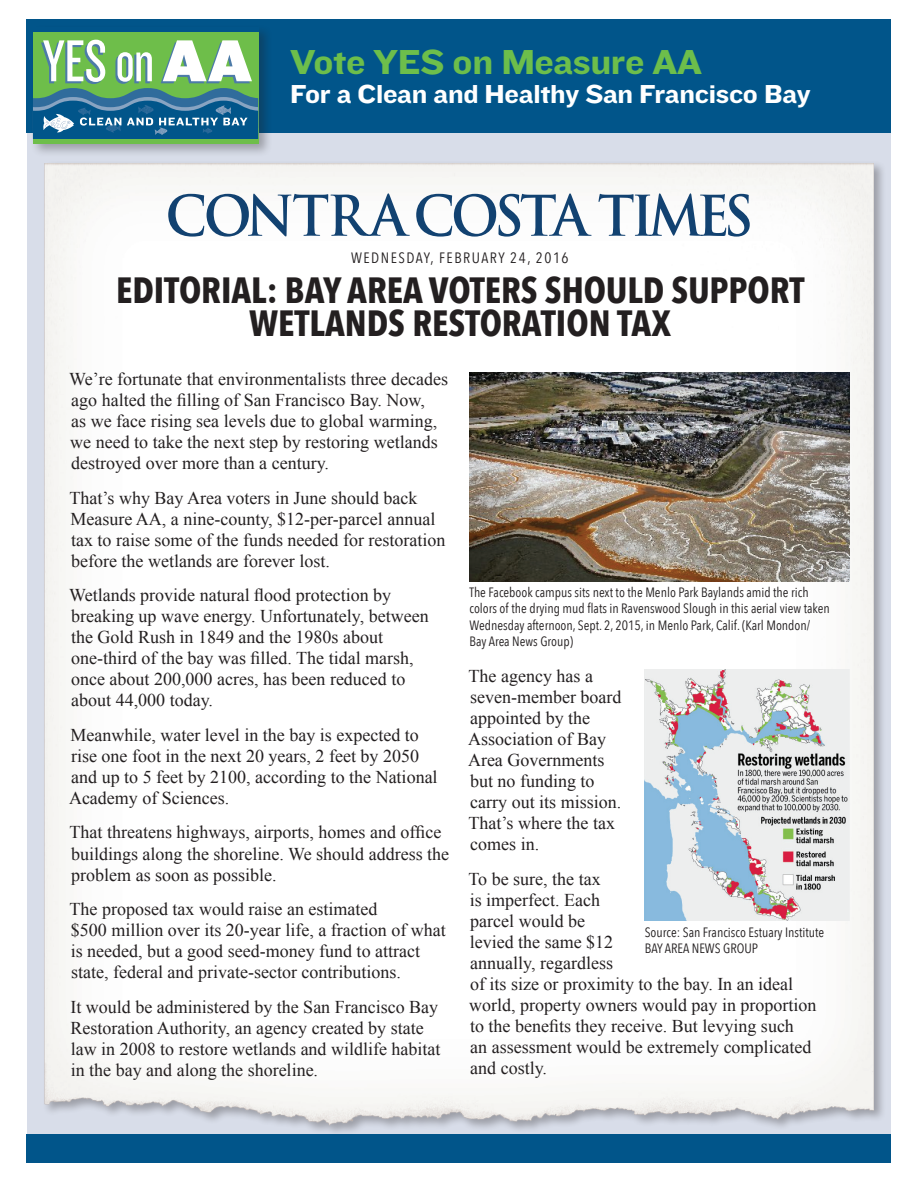
<style>
.page{position:relative;width:918px;height:1188px;background:#fff}
.page>*{position:absolute;margin:0;border:0;box-sizing:border-box;transform-origin:0 0}
.t1{font:700 36.45px/33px "Avenir Next Condensed";color:#231f20;text-align:center}
.t2{font:36px "Knockout HTF52 Cruiserweight";letter-spacing:-.01em;color:#6dbe4b}
.t3{font:27px "Knockout HTF52 Cruiserweight";letter-spacing:-.01em;color:#fff}
.t4{font:18px/21px "Times New Roman";color:#231f20}
.t5{font:15px "Avenir Next Condensed";letter-spacing:.1em;color:#231f20}
.t6{font:13.5px/16.2px "Avenir Next Condensed";color:#231f20}
</style>
<div class="page">
<div style="left:27px;top:133px;width:864px;height:1005px;background:#d8dde9"></div>
<div style="left:27px;top:20px;width:864px;height:113px;background:#01558a"></div>
<div style="left:30px;top:24px;width:242px;height:134px;background:#231f20;opacity:.33"></div>
<div style="left:33px;top:32px;width:225px;height:107px;background:#6ebe4a"></div>
<div style="left:33px;top:139px;width:225px;height:5px;background:#6ebe4a"></div>
<div style="left:33px;top:27px;width:225px;height:5px;background:#01558a"></div>
<svg style="left:33px;top:40px;width:225px;height:99px"></svg>
<div style="left:27px;top:1134px;width:864px;height:28px;background:#01558a"></div>
<div style="left:42px;top:161px;width:844px;height:976px;background:#231f20;opacity:.33"></div>
<img style="left:44px;top:163px;width:830px;height:963px">
<svg style="left:168px;top:193px;width:242px;height:44px;background:#b9c6d4"></svg>
<svg style="left:416px;top:193px;width:176px;height:44px;background:#b7c5d3"></svg>
<svg style="left:599px;top:193px;width:151px;height:44px;background:#afbecd"></svg>
<img style="left:469px;top:373px;width:380px;height:208px">
<img style="left:645px;top:670px;width:204px;height:251px">
<h2 class="t2" style="left:290px;top:43px;width:413px">Vote YES on Measure AA</h2>
<h3 class="t3" style="left:290px;top:79px;width:522px">For a Clean and Healthy San Francisco Bay</h3>
<p class="t5" style="left:351px;top:245px;width:219px">WEDNESDAY, FEBRUARY 24, 2016</p>
<h1 class="t1" style="left:116px;top:273px;width:690px">EDITORIAL: BAY AREA VOTERS SHOULD SUPPORT<br>WETLANDS RESTORATION TAX</h1>
<p class="t4" style="left:69px;top:369px;width:380px">We’re fortunate that environmentalists three decades ago halted the filling of San Francisco Bay. Now,<br>as we face rising sea levels due to global warming, we need to take the next step by restoring wetlands destroyed over more than a century.</p>
<p class="t4" style="left:70px;top:487px;width:377px">That’s why Bay Area voters in June should back Measure AA, a nine-county, $12-per-parcel annual tax to raise some of the funds needed for restoration before the wetlands are forever lost.</p>
<p class="t4" style="left:69px;top:585px;width:361px">Wetlands provide natural flood protection by breaking up wave energy. Unfortunately, between the Gold Rush in 1849 and the 1980s about one-third of the bay was filled. The tidal marsh, once about 200,000 acres, has been reduced to about 44,000 today.</p>
<p class="t4" style="left:69px;top:724px;width:370px">Meanwhile, water level in the bay is expected to rise one foot in the next 20 years, 2 feet by 2050 and up to 5 feet by 2100, according to the National Academy of Sciences.</p>
<p class="t4" style="left:70px;top:822px;width:381px">That threatens highways, airports, homes and office buildings along the shoreline. We should address the problem as soon as possible.</p>
<p class="t4" style="left:70px;top:898px;width:378px">The proposed tax would raise an estimated<br>$500 million over its 20-year life, a fraction of what is needed, but a good seed-money fund to attract state, federal and private-sector contributions.</p>
<p class="t4" style="left:70px;top:996px;width:372px">It would be administered by the San Francisco Bay Restoration Authority, an agency created by state law in 2008 to restore wetlands and wildlife habitat in the bay and along the shoreline.</p>
<p class="t6" style="left:469px;top:584px;width:362px">The Facebook campus sits next to the Menlo Park Baylands amid the rich colors of the drying mud flats in Ravenswood Slough in this aerial view taken Wednesday afternoon, Sept. 2, 2015, in Menlo Park, Calif. (Karl Mondon/ Bay Area News Group)</p>
<p class="t4" style="left:468px;top:665px;width:155px">The agency has a seven-member board appointed by the<br>Association of Bay<br>Area Governments but no funding to carry out its mission.<br>That’s where the tax comes in.</p>
<p class="t4" style="left:469px;top:868px;width:350px">To be sure, the tax<br>is imperfect. Each<br>parcel would be<br>levied the same $12<br>annually, regardless<br>of its size or proximity to the bay. In an ideal world, property owners would pay in proportion to the benefits they receive. But levying such<br>an assessment would be extremely complicated and costly.</p>
<p class="t6" style="left:645px;top:923px;width:181px">Source: San Francisco Estuary Institute<br>BAY AREA NEWS GROUP</p>
</div>
